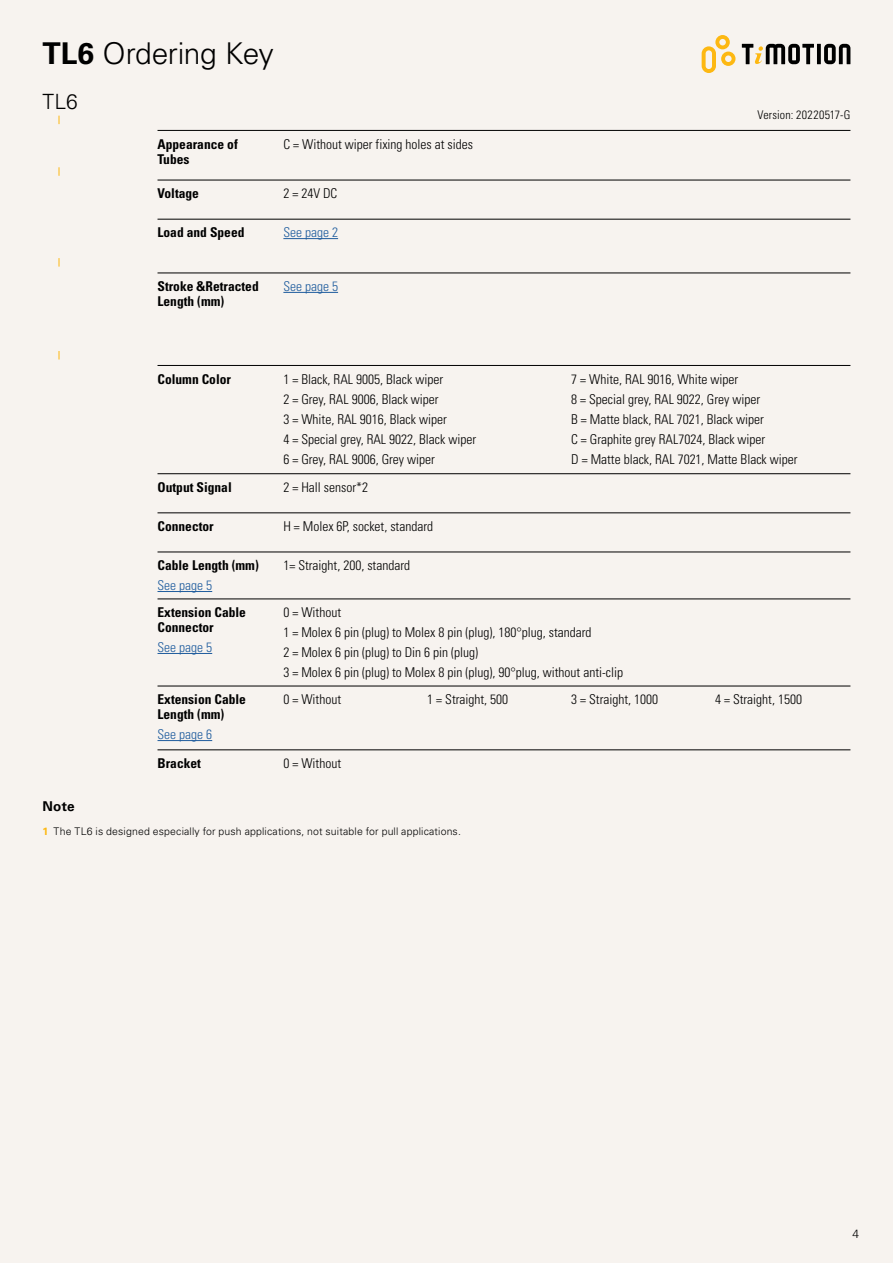
<style>
.page{position:relative;width:893px;height:1263px;background:#f7f3ef}
.page>*{position:absolute;margin:0;border:0;box-sizing:border-box;transform-origin:0 0}
.t1{font:300 30px "Univers LT Std";letter-spacing:-.015em;color:#000}
.t2{font:300 21px "Univers LT Std";color:#000}
.t3{font:300 condensed 13.5px/20.1px "Univers LT Std";color:#000}
.t4{font:700 condensed 13.5px/15px "Univers LT Std";color:#000}
.t5{font:300 condensed 13.5px "Univers LT Std";color:#205d9e}
.t6{font:700 13.5px "Univers LT Std";color:#000}
.t7{font:300 condensed 12px "Univers LT Std";letter-spacing:.015em;color:#000}
.t8{font:300 12px "Univers LT Std";color:#000}
.t9{font:300 10.5px "Univers LT Std";letter-spacing:.015em;color:#000}
.s1{font-weight:700}
.s2{font-weight:700;color:#fdb812}
</style>
<div class="page">
<svg style="left:702px;top:35px;width:33px;height:38px"></svg>
<svg style="left:817px;top:44px;width:4px;height:20px"></svg>
<svg style="left:824px;top:44px;width:26px;height:20px"></svg>
<svg style="left:742px;top:44px;width:72px;height:20px"></svg>
<hr style="left:158px;top:130px;width:692px;height:1px;background:#000">
<hr style="left:158px;top:180px;width:692px;height:1px;background:#000">
<hr style="left:158px;top:219px;width:692px;height:1px;background:#000">
<hr style="left:158px;top:591px;width:54px;height:1px;background:#205d9e">
<hr style="left:158px;top:740px;width:54px;height:1px;background:#205d9e">
<hr style="left:158px;top:653px;width:54px;height:1px;background:#205d9e">
<hr style="left:158px;top:552px;width:692px;height:1px;background:#000">
<hr style="left:158px;top:686px;width:692px;height:1px;background:#000">
<hr style="left:158px;top:513px;width:692px;height:1px;background:#000">
<hr style="left:158px;top:599px;width:692px;height:1px;background:#000">
<hr style="left:158px;top:750px;width:692px;height:1px;background:#000">
<hr style="left:158px;top:273px;width:692px;height:1px;background:#000">
<hr style="left:283px;top:292px;width:55px;height:1px;background:#205d9e">
<hr style="left:283px;top:238px;width:55px;height:1px;background:#205d9e">
<hr style="left:158px;top:365px;width:692px;height:1px;background:#000">
<hr style="left:158px;top:473px;width:692px;height:1px;background:#000">
<h1 class="t1" style="left:43px;top:36px;width:233px"><span class="s1">TL6</span> Ordering Key</h1>
<h2 class="t2" style="left:43px;top:89px;width:37px">TL6</h2>
<p class="t4" style="left:158px;top:136px;width:82px">Appearance of<br>Tubes</p>
<p class="t3" style="left:283px;top:134px;width:191px">C = Without wiper fixing holes at sides</p>
<p class="t4" style="left:158px;top:186px;width:43px">Voltage</p>
<p class="t4" style="left:158px;top:225px;width:88px">Load and Speed</p>
<p class="t3" style="left:283px;top:183px;width:55px">2 = 24V DC</p>
<p class="t5" style="left:283px;top:224px;width:56px">See page 2</p>
<p class="t4" style="left:158px;top:279px;width:103px">Stroke &amp;Retracted<br>Length (mm)</p>
<p class="t5" style="left:283px;top:278px;width:56px">See page 5</p>
<p class="t7" style="left:757px;top:108px;width:95px">Version: 20220517-G</p>
<p class="t4" style="left:158px;top:371px;width:75px">Column Color</p>
<p class="t4" style="left:158px;top:479px;width:76px">Output Signal</p>
<p class="t3" style="left:283px;top:369px;width:194px">1 = Black, RAL 9005, Black wiper<br>2 = Grey, RAL 9006, Black wiper<br>3 = White, RAL 9016, Black wiper<br>4 = Special grey, RAL 9022, Black wiper<br>6 = Grey, RAL 9006, Grey wiper</p>
<p class="t3" style="left:571px;top:369px;width:228px">7 = White, RAL 9016, White wiper<br>8 = Special grey, RAL 9022, Grey wiper<br>B = Matte black, RAL 7021, Black wiper<br>C = Graphite grey RAL7024, Black wiper<br>D = Matte black, RAL 7021, Matte Black wiper</p>
<p class="t3" style="left:283px;top:477px;width:86px">2 = Hall sensor*2</p>
<p class="t4" style="left:158px;top:519px;width:58px">Connector</p>
<p class="t3" style="left:283px;top:516px;width:151px">H = Molex 6P, socket, standard</p>
<p class="t4" style="left:158px;top:558px;width:103px">Cable Length (mm)</p>
<p class="t5" style="left:158px;top:577px;width:56px">See page 5</p>
<p class="t3" style="left:283px;top:555px;width:128px">1= Straight, 200, standard</p>
<p class="t4" style="left:158px;top:605px;width:90px">Extension Cable<br>Connector</p>
<p class="t5" style="left:158px;top:639px;width:56px">See page 5</p>
<p class="t3" style="left:283px;top:602px;width:341px">0 = Without<br>1 = Molex 6 pin (plug) to Molex 8 pin (plug), 180°plug, standard<br>2 = Molex 6 pin (plug) to Din 6 pin (plug)<br>3 = Molex 6 pin (plug) to Molex 8 pin (plug), 90°plug, without anti-clip</p>
<p class="t4" style="left:158px;top:692px;width:90px">Extension Cable<br>Length (mm)</p>
<p class="t5" style="left:158px;top:726px;width:56px">See page 6</p>
<p class="t3" style="left:283px;top:689px;width:59px">0 = Without</p>
<p class="t3" style="left:427px;top:689px;width:82px">1 = Straight, 500</p>
<p class="t3" style="left:571px;top:689px;width:88px">3 = Straight, 1000</p>
<p class="t3" style="left:715px;top:689px;width:88px">4 = Straight, 1500</p>
<p class="t4" style="left:158px;top:755px;width:45px">Bracket</p>
<p class="t3" style="left:283px;top:753px;width:59px">0 = Without</p>
<p class="t6" style="left:43px;top:799px;width:34px">Note</p>
<p class="t9" style="left:43px;top:825px;width:420px"><span class="s2">1</span> The TL6 is designed especially for push applications, not suitable for pull applications.</p>
<p class="t8" style="left:852px;top:1226px;width:8px">4</p>
</div>
